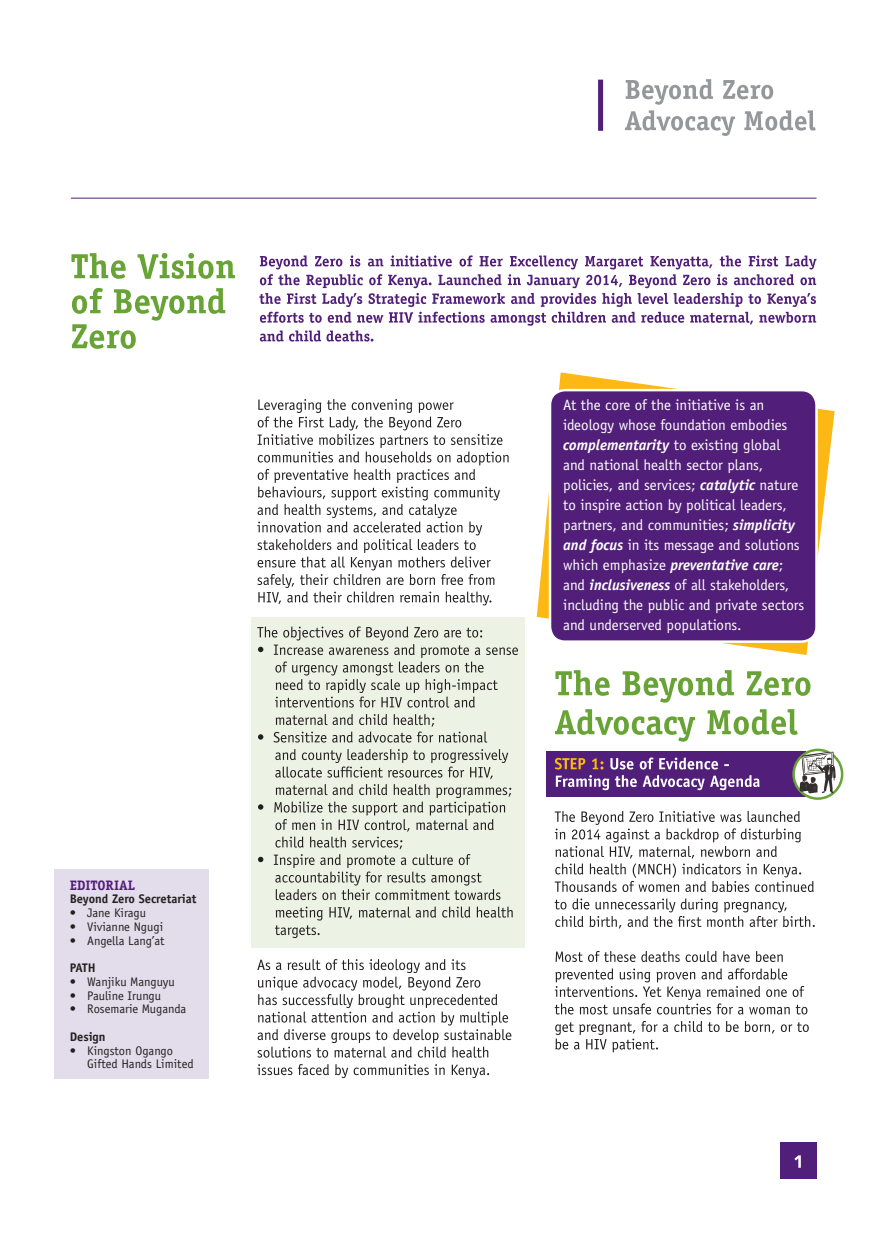
<style>
.page{position:relative;width:886px;height:1251px;background:#fff}
.page>*{position:absolute;margin:0;border:0;box-sizing:border-box;transform-origin:0 0}
.t1{font:15px/20px "Officina Sans Std";color:#fff}
.t2{font:700 13.75px "Officina Serif Std";color:#511e79}
.t3{font:12.5px/13.8px "Officina Sans Std";color:#231f20}
.t4{font:700 12.5px "Officina Sans Std";color:#231f20}
.s1{font-weight:700;font-style:italic}
</style>
<div class="page">
<div style="left:55px;top:869px;width:154px;height:209px;background:#e3ddeb"></div>
<svg style="left:537px;top:372px;width:297px;height:283px"></svg>
<div style="left:251px;top:617px;width:273px;height:330px;background:#ecf2e4"></div>
<div style="left:780px;top:1142px;width:36px;height:37px;background:#511e79"></div>
<svg style="left:72px;top:288px;width:153px;height:61px"></svg>
<svg style="left:71px;top:253px;width:164px;height:26px"></svg>
<svg style="left:794px;top:1155px;width:7px;height:13px"></svg>
<svg style="left:625px;top:79px;width:190px;height:57px"></svg>
<div style="left:598px;top:80px;width:5px;height:51px;background:#511e79"></div>
<svg style="left:259px;top:255px;width:557px;height:87px"></svg>
<hr style="left:71px;top:198px;width:745px;height:1px;background:#511e79">
<div style="left:550px;top:390px;width:266px;height:252px;background:#511e79;border-radius:15px"></div>
<div style="left:549px;top:389px;width:269px;height:254px;border:2px solid #fff;border-radius:15px"></div>
<div style="left:546px;top:752px;width:260px;height:45px;background:#511e79"></div>
<svg style="left:793px;top:750px;width:49px;height:48px"></svg>
<div style="left:792px;top:749px;width:51px;height:51px;border:2px solid #68a335;border-radius:50%"></div>
<svg style="left:555px;top:1021px;width:254px;height:31px"></svg>
<svg style="left:555px;top:968px;width:252px;height:46px"></svg>
<svg style="left:555px;top:951px;width:228px;height:11px"></svg>
<svg style="left:555px;top:898px;width:260px;height:30px"></svg>
<svg style="left:555px;top:811px;width:259px;height:81px"></svg>
<svg style="left:556px;top:775px;width:204px;height:15px"></svg>
<svg style="left:610px;top:757px;width:119px;height:12px"></svg>
<svg style="left:555px;top:758px;width:48px;height:11px"></svg>
<svg style="left:555px;top:709px;width:243px;height:33px"></svg>
<svg style="left:555px;top:670px;width:255px;height:33px"></svg>
<svg style="left:257px;top:1064px;width:232px;height:14px"></svg>
<svg style="left:257px;top:959px;width:254px;height:98px"></svg>
<svg style="left:275px;top:906px;width:238px;height:32px"></svg>
<svg style="left:258px;top:749px;width:253px;height:151px"></svg>
<svg style="left:258px;top:714px;width:229px;height:28px"></svg>
<svg style="left:257px;top:626px;width:261px;height:81px"></svg>
<svg style="left:257px;top:399px;width:252px;height:206px"></svg>
<svg style="left:799px;top:752px;width:36px;height:41px"></svg>
<p class="t2" style="left:70px;top:876px;width:67px">EDITORIAL</p>
<p class="t4" style="left:70px;top:891px;width:128px">Beyond Zero Secretariat</p>
<p class="t3" style="left:70px;top:906px;width:78px">• Jane Kiragu</p>
<p class="t3" style="left:70px;top:920px;width:95px">• Vivianne Ngugi</p>
<p class="t3" style="left:70px;top:933px;width:96px">• Angella Lang’at</p>
<p class="t4" style="left:70px;top:960px;width:27px">PATH</p>
<p class="t3" style="left:70px;top:975px;width:107px">• Wanjiku Manguyu</p>
<p class="t3" style="left:70px;top:988px;width:93px">• Pauline Irungu</p>
<p class="t3" style="left:70px;top:1002px;width:118px">• Rosemarie Muganda</p>
<p class="t4" style="left:70px;top:1029px;width:37px">Design</p>
<p class="t3" style="left:87px;top:1043px;width:108px;text-indent:-18px">• Kingston Ogango<br>Gifted Hands Limited</p>
<p class="t1" style="left:563px;top:395px;width:243px">At the core of the initiative is an ideology whose foundation embodies <span class="s1">complementarity</span> to existing global and national health sector plans, policies, and services; <span class="s1">catalytic</span> nature to inspire action by political leaders, partners, and communities; <span class="s1">simplicity and focus</span> in its message and solutions which emphasize <span class="s1">preventative care</span>; and <span class="s1">inclusiveness</span> of all stakeholders, including the public and private sectors and underserved populations.</p>
</div>
